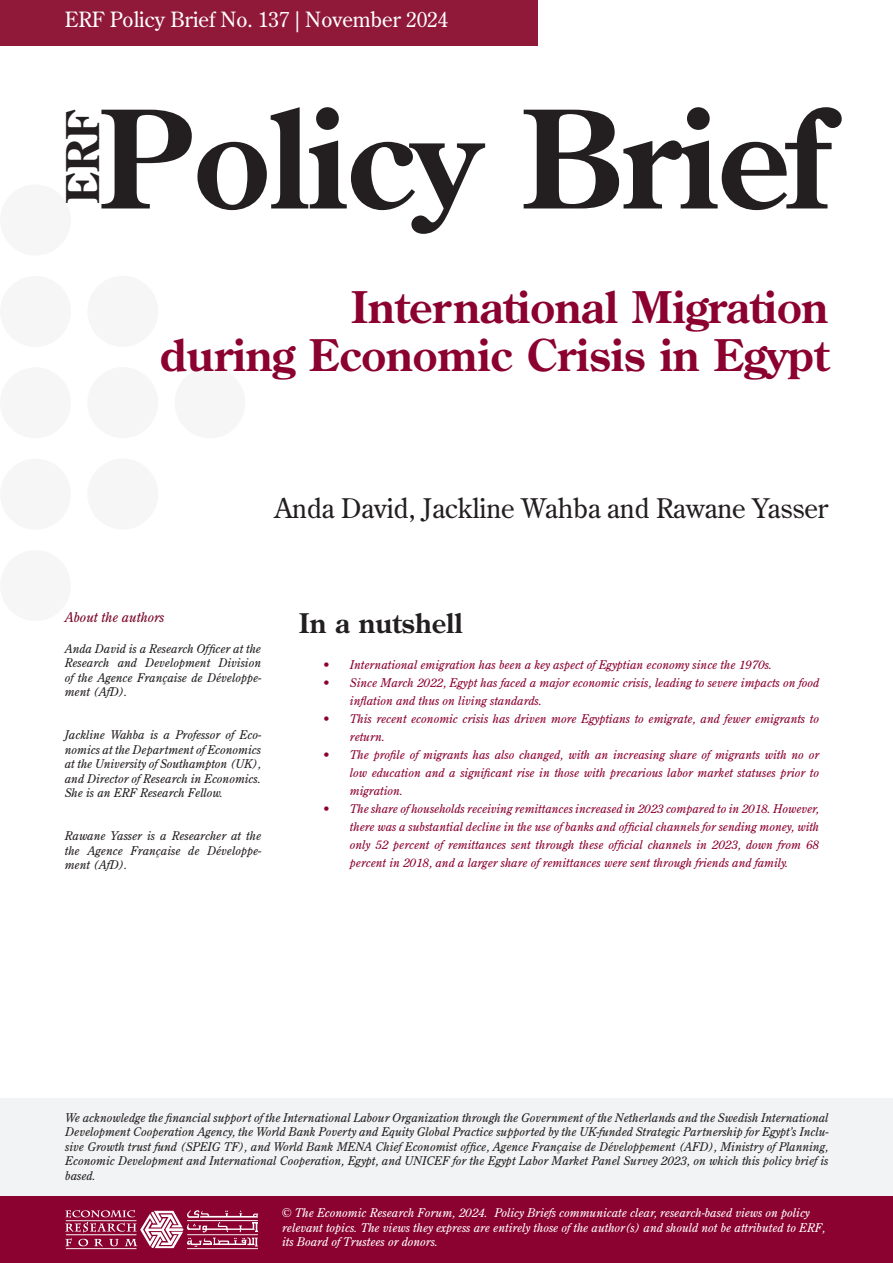
<style>
.page{position:relative;width:893px;height:1263px;background:#fff}
.page>*{position:absolute;margin:0;border:0;box-sizing:border-box;transform-origin:0 0}
.t1{font:700 135px "Century Old Style Std";letter-spacing:-.015em;color:#231f20}
.t2{font:700 45px "Century Old Style Std";color:#231f20}
.t3{font:700 43.5px/48px "Century Old Style Std";letter-spacing:-.005em;color:#8b012f;text-align:right}
.t4{font:27px "Century Old Style Std";letter-spacing:-.005em;color:#231f20}
.t5{font:700 27px "Century Old Style Std";color:#231f20}
.t6{font:21px "Century Old Style Std";color:#fff}
.t7{font:italic 13.5px "Century Old Style Std";color:#790025}
.t8{font:italic 12px/14.4px "Century Old Style Std";color:#231f20;text-align:justify}
.t9{font:italic 12px/18px "Century Old Style Std";color:#8b012f}
.t10{font:italic 12px/14.4px "Century Old Style Std";color:#fff}
</style>
<div class="page">
<div style="left:0;top:1098px;width:893px;height:98px;background:#f2f3f4"></div>
<div style="left:0;top:0;width:538px;height:45px;background:#901839"></div>
<div style="left:0;top:184px;width:71px;height:72px;background:#f6f6f6;border-radius:50%"></div>
<div style="left:0;top:276px;width:71px;height:71px;background:#f6f6f6;border-radius:50%"></div>
<div style="left:0;top:367px;width:71px;height:71px;background:#f6f6f6;border-radius:50%"></div>
<div style="left:0;top:459px;width:71px;height:71px;background:#f6f6f6;border-radius:50%"></div>
<div style="left:87px;top:276px;width:71px;height:71px;background:#f6f6f6;border-radius:50%"></div>
<div style="left:87px;top:367px;width:71px;height:71px;background:#f6f6f6;border-radius:50%"></div>
<div style="left:87px;top:458px;width:71px;height:72px;background:#f6f6f6;border-radius:50%"></div>
<div style="left:174px;top:367px;width:71px;height:71px;background:#f6f6f6;border-radius:50%"></div>
<div style="left:0;top:1196px;width:893px;height:67px;background:#8b012f"></div>
<svg style="left:65px;top:1210px;width:194px;height:39px"></svg>
<h3 class="t6" style="left:65px;top:6px;width:385px">ERF Policy Brief No. 137 | November 2024</h3>
<h1 class="t1" style="left:98px;top:70px;width:732px">Policy Brief</h1>
<h2 class="t2" style="left:53px;top:204px;width:96px;rotate:-90deg">ERF</h2>
<h3 class="t3" style="left:160px;top:282px;width:670px">International Migration<br>during Economic Crisis in Egypt</h3>
<h3 class="t4" style="left:275px;top:491px;width:555px">Anda David, Jackline Wahba and Rawane Yasser</h3>
<p class="t7" style="left:65px;top:609px;width:101px">About the authors</p>
<p class="t8" style="left:65px;top:641px;width:198px">Anda David is a Research Officer at the Research and Development Division of the Agence Française de Développe&shy;ment (AfD).</p>
<p class="t8" style="left:65px;top:728px;width:198px">Jackline Wahba is a Professor of Eco&shy;nomics at the Department of Economics at the University of Southampton (UK), and Director of Research in Economics.<br>She is an ERF Research Fellow.</p>
<p class="t8" style="left:65px;top:828px;width:198px">Rawane Yasser is a Researcher at the the Agence Française de Développe&shy;ment (AfD).</p>
<h3 class="t5" style="left:299px;top:605px;width:165px">In a nutshell</h3>
<p class="t9" style="left:323px;top:655px;width:451px">• International emigration has been a key aspect of Egyptian economy since the 1970s.</p>
<p class="t9" style="left:350px;top:673px;width:471px;text-indent:-27px">• Since March 2022, Egypt has faced a major economic crisis, leading to severe impacts on food inflation and thus on living standards.</p>
<p class="t9" style="left:350px;top:709px;width:471px;text-indent:-27px">• This recent economic crisis has driven more Egyptians to emigrate, and fewer emigrants to return.</p>
<p class="t9" style="left:350px;top:745px;width:471px;text-align:justify;text-indent:-27px">• The profile of migrants has also changed, with an increasing share of migrants with no or low education and a significant rise in those with precarious labor market statuses prior to migration.</p>
<p class="t9" style="left:350px;top:799px;width:471px;text-align:justify;text-indent:-27px">• The share of households receiving remittances increased in 2023 compared to in 2018. However, there was a substantial decline in the use of banks and official channels for sending money, with only 52 percent of remittances sent through these official channels in 2023, down from 68 percent in 2018, and a larger share of remittances were sent through friends and family.</p>
<p class="t8" style="left:65px;top:1110px;width:765px">We acknowledge the financial support of the International Labour Organization through the Government of the Netherlands and the Swedish International Development Cooperation Agency, the World Bank Poverty and Equity Global Practice supported by the UK-funded Strategic Partnership for Egypt’s Inclu&shy;sive Growth trust fund (SPEIG TF), and World Bank MENA Chief Economist office, Agence Française de Développement (AFD), Ministry of Planning, Economic Development and International Cooperation, Egypt, and UNICEF for the Egypt Labor Market Panel Survey 2023, on which this policy brief is based.</p>
<p class="t10" style="left:282px;top:1206px;width:545px">© The Economic Research Forum, 2024. Policy Briefs communicate clear, research-based views on policy relevant topics. The views they express are entirely those of the author(s) and should not be attributed to ERF, its Board of Trustees or donors.</p>
</div>
